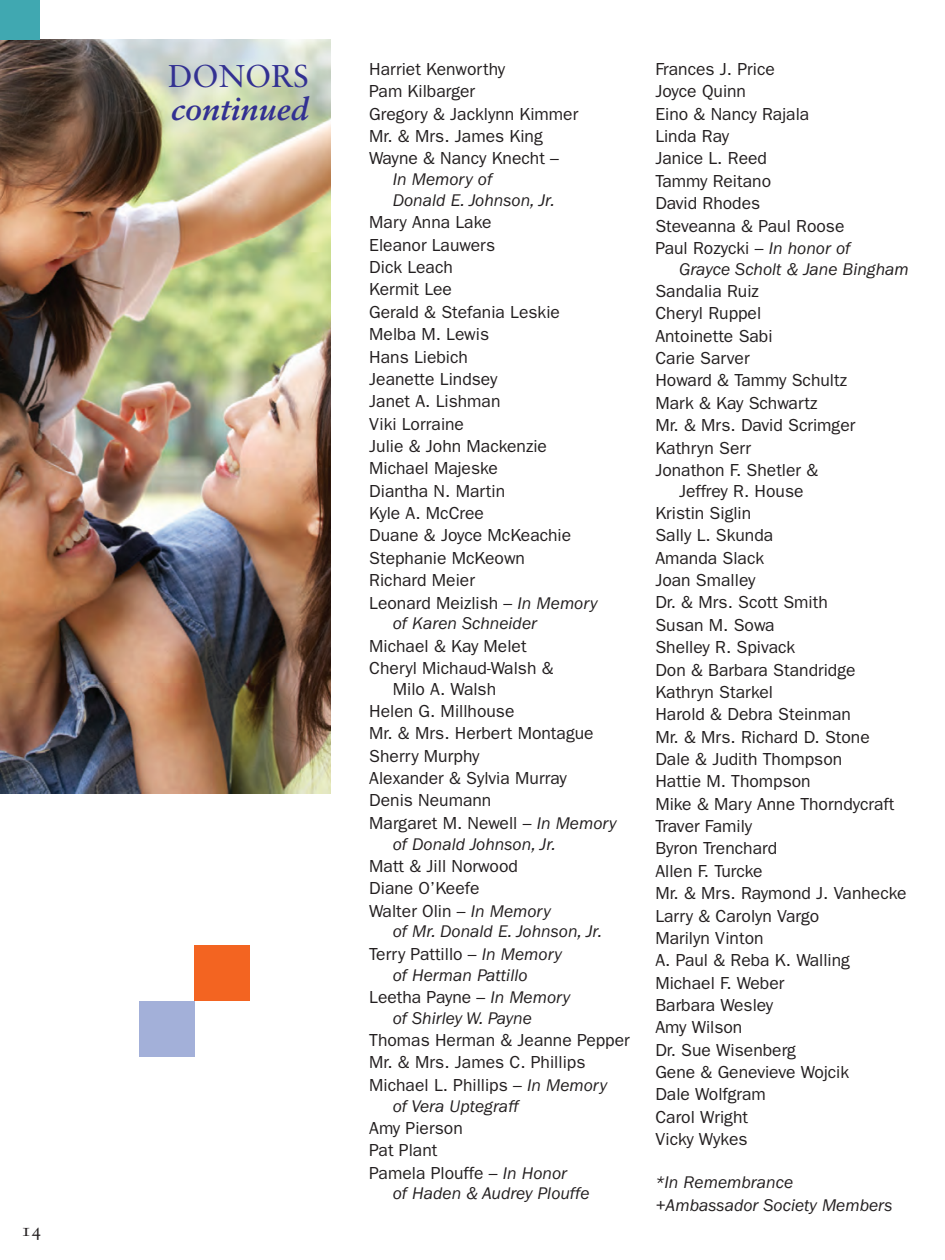
<style>
.page{position:relative;width:945px;height:1260px;background:#fff}
.page>*{position:absolute;margin:0;border:0;box-sizing:border-box;transform-origin:0 0}
.Donor_Header{font:italic 700 31.5px "Sabon LT Std";color:#323092}
.Donor_Header-2{font:31.5px "Sabon LT Std";color:#323092}
.Subhead{font:18.38px "Sabon LT Std";color:#231f20}
.Donor_Body{font:17.5px/20.8px "ITC Franklin Gothic Std";color:#231f20}
.Donor_Body-2{font:italic 17.5px/20.8px "ITC Franklin Gothic Std";color:#231f20}
.s1{font-style:normal}
</style>
<div class="page">
<img style="left:0;top:39px;width:331px;height:755px">
<div style="left:0;top:0;width:39px;height:39px;background:#40a8b1"></div>
<div style="left:194px;top:946px;width:55px;height:55px;background:#f36421"></div>
<div style="left:139px;top:1001px;width:55px;height:55px;background:#a3b0d9"></div>
<p class="Subhead" style="left:21px;top:1218px;width:22px">14</p>
<p class="Donor_Header-2" style="left:168px;top:57px;width:142px">DONORS</p>
<p class="Donor_Header" style="left:171px;top:90px;width:139px">continued</p>
<p class="Donor_Body" style="left:369px;top:59px;width:137px">Harriet Kenworthy</p>
<p class="Donor_Body" style="left:369px;top:81px;width:107px">Pam Kilbarger</p>
<p class="Donor_Body" style="left:369px;top:104px;width:211px">Gregory &amp; Jacklynn Kimmer</p>
<p class="Donor_Body" style="left:369px;top:126px;width:175px">Mr. &amp; Mrs. James King</p>
<p class="Donor_Body-2" style="left:393px;top:148px;width:168px;text-indent:-24px"><span class="s1">Wayne &amp; Nancy Knecht –<br></span>In Memory of<br>Donald E. Johnson, Jr.</p>
<p class="Donor_Body" style="left:369px;top:212px;width:124px">Mary Anna Lake</p>
<p class="Donor_Body" style="left:369px;top:234px;width:127px">Eleanor Lauwers</p>
<p class="Donor_Body" style="left:369px;top:257px;width:85px">Dick Leach</p>
<p class="Donor_Body" style="left:369px;top:279px;width:84px">Kermit Lee</p>
<p class="Donor_Body" style="left:369px;top:302px;width:192px">Gerald &amp; Stefania Leskie</p>
<p class="Donor_Body" style="left:369px;top:324px;width:121px">Melba M. Lewis</p>
<p class="Donor_Body" style="left:369px;top:346px;width:100px">Hans Liebich</p>
<p class="Donor_Body" style="left:369px;top:369px;width:130px">Jeanette Lindsey</p>
<p class="Donor_Body" style="left:369px;top:391px;width:133px">Janet A. Lishman</p>
<p class="Donor_Body" style="left:369px;top:413px;width:96px">Viki Lorraine</p>
<p class="Donor_Body" style="left:369px;top:436px;width:179px">Julie &amp; John Mackenzie</p>
<p class="Donor_Body" style="left:369px;top:458px;width:130px">Michael Majeske</p>
<p class="Donor_Body" style="left:369px;top:481px;width:137px">Diantha N. Martin</p>
<p class="Donor_Body" style="left:369px;top:503px;width:116px">Kyle A. McCree</p>
<p class="Donor_Body" style="left:369px;top:525px;width:204px">Duane &amp; Joyce McKeachie</p>
<p class="Donor_Body" style="left:369px;top:548px;width:157px">Stephanie McKeown</p>
<p class="Donor_Body" style="left:369px;top:570px;width:107px">Richard Meier</p>
<p class="Donor_Body-2" style="left:393px;top:593px;width:206px;text-indent:-24px"><span class="s1">Leonard Meizlish –</span> In Memory of Karen Schneider</p>
<p class="Donor_Body" style="left:369px;top:635px;width:159px">Michael &amp; Kay Melet</p>
<p class="Donor_Body" style="left:393px;top:658px;width:162px;text-indent:-24px">Cheryl Michaud-Walsh &amp;<br>Milo A. Walsh</p>
<p class="Donor_Body" style="left:369px;top:701px;width:147px">Helen G. Millhouse</p>
<p class="Donor_Body" style="left:369px;top:723px;width:226px">Mr. &amp; Mrs. Herbert Montague</p>
<p class="Donor_Body" style="left:369px;top:746px;width:112px">Sherry Murphy</p>
<p class="Donor_Body" style="left:369px;top:768px;width:199px">Alexander &amp; Sylvia Murray</p>
<p class="Donor_Body" style="left:369px;top:790px;width:124px">Denis Neumann</p>
<p class="Donor_Body-2" style="left:393px;top:813px;width:225px;text-indent:-24px"><span class="s1">Margaret M. Newell –</span> In Memory of Donald Johnson, Jr.</p>
<p class="Donor_Body" style="left:369px;top:856px;width:150px">Matt &amp; Jill Norwood</p>
<p class="Donor_Body" style="left:369px;top:878px;width:112px">Diane O’Keefe</p>
<p class="Donor_Body-2" style="left:393px;top:901px;width:211px;text-indent:-24px"><span class="s1">Walter Olin –</span> In Memory<br>of Mr. Donald E. Johnson, Jr.</p>
<p class="Donor_Body-2" style="left:393px;top:944px;width:171px;text-indent:-24px"><span class="s1">Terry Pattillo –</span> In Memory of Herman Pattillo</p>
<p class="Donor_Body-2" style="left:393px;top:987px;width:179px;text-indent:-24px"><span class="s1">Leetha Payne –</span> In Memory of Shirley W. Payne</p>
<p class="Donor_Body" style="left:369px;top:1030px;width:262px">Thomas Herman &amp; Jeanne Pepper</p>
<p class="Donor_Body" style="left:369px;top:1052px;width:218px">Mr. &amp; Mrs. James C. Phillips</p>
<p class="Donor_Body-2" style="left:393px;top:1075px;width:216px;text-indent:-24px"><span class="s1">Michael L. Phillips –</span> In Memory of Vera Uptegraff</p>
<p class="Donor_Body" style="left:369px;top:1118px;width:95px">Amy Pierson</p>
<p class="Donor_Body" style="left:369px;top:1140px;width:70px">Pat Plant</p>
<p class="Donor_Body-2" style="left:393px;top:1163px;width:198px;text-indent:-24px"><span class="s1">Pamela Plouffe –</span> In Honor<br>of Haden &amp; Audrey Plouffe</p>
<p class="Donor_Body" style="left:655px;top:59px;width:121px">Frances J. Price</p>
<p class="Donor_Body" style="left:655px;top:81px;width:92px">Joyce Quinn</p>
<p class="Donor_Body" style="left:655px;top:104px;width:155px">Eino &amp; Nancy Rajala</p>
<p class="Donor_Body" style="left:655px;top:126px;width:75px">Linda Ray</p>
<p class="Donor_Body" style="left:655px;top:148px;width:113px">Janice L. Reed</p>
<p class="Donor_Body" style="left:655px;top:171px;width:117px">Tammy Reitano</p>
<p class="Donor_Body" style="left:655px;top:193px;width:106px">David Rhodes</p>
<p class="Donor_Body" style="left:655px;top:215px;width:191px">Steveanna &amp; Paul Roose</p>
<p class="Donor_Body-2" style="left:679px;top:238px;width:231px;text-indent:-24px"><span class="s1">Paul Rozycki –</span> In honor of<br>Grayce Scholt &amp; Jane Bingham</p>
<p class="Donor_Body" style="left:655px;top:281px;width:105px">Sandalia Ruiz</p>
<p class="Donor_Body" style="left:655px;top:303px;width:107px">Cheryl Ruppel</p>
<p class="Donor_Body" style="left:655px;top:325px;width:119px">Antoinette Sabi</p>
<p class="Donor_Body" style="left:655px;top:348px;width:96px">Carie Sarver</p>
<p class="Donor_Body" style="left:655px;top:370px;width:193px">Howard &amp; Tammy Schultz</p>
<p class="Donor_Body" style="left:655px;top:393px;width:164px">Mark &amp; Kay Schwartz</p>
<p class="Donor_Body" style="left:655px;top:415px;width:202px">Mr. &amp; Mrs. David Scrimger</p>
<p class="Donor_Body" style="left:655px;top:437px;width:97px">Kathryn Serr</p>
<p class="Donor_Body" style="left:655px;top:460px;width:165px;text-align:center">Jonathon F. Shetler &amp;<br>Jeffrey R. House</p>
<p class="Donor_Body" style="left:655px;top:503px;width:97px">Kristin Siglin</p>
<p class="Donor_Body" style="left:655px;top:525px;width:119px">Sally L. Skunda</p>
<p class="Donor_Body" style="left:655px;top:547px;width:110px">Amanda Slack</p>
<p class="Donor_Body" style="left:655px;top:570px;width:102px">Joan Smalley</p>
<p class="Donor_Body" style="left:655px;top:592px;width:174px">Dr. &amp; Mrs. Scott Smith</p>
<p class="Donor_Body" style="left:655px;top:615px;width:121px">Susan M. Sowa</p>
<p class="Donor_Body" style="left:655px;top:637px;width:141px">Shelley R. Spivack</p>
<p class="Donor_Body" style="left:655px;top:659px;width:202px">Don &amp; Barbara Standridge</p>
<p class="Donor_Body" style="left:655px;top:682px;width:119px">Kathryn Starkel</p>
<p class="Donor_Body" style="left:655px;top:704px;width:197px">Harold &amp; Debra Steinman</p>
<p class="Donor_Body" style="left:655px;top:726px;width:216px">Mr. &amp; Mrs. Richard D. Stone</p>
<p class="Donor_Body" style="left:655px;top:749px;width:188px">Dale &amp; Judith Thompson</p>
<p class="Donor_Body" style="left:655px;top:771px;width:157px">Hattie M. Thompson</p>
<p class="Donor_Body" style="left:655px;top:794px;width:241px">Mike &amp; Mary Anne Thorndycraft</p>
<p class="Donor_Body" style="left:655px;top:816px;width:98px">Traver Family</p>
<p class="Donor_Body" style="left:655px;top:838px;width:123px">Byron Trenchard</p>
<p class="Donor_Body" style="left:655px;top:861px;width:109px">Allen F. Turcke</p>
<p class="Donor_Body" style="left:655px;top:883px;width:253px">Mr. &amp; Mrs. Raymond J. Vanhecke</p>
<p class="Donor_Body" style="left:655px;top:905px;width:166px">Larry &amp; Carolyn Vargo</p>
<p class="Donor_Body" style="left:655px;top:928px;width:110px">Marilyn Vinton</p>
<p class="Donor_Body" style="left:655px;top:950px;width:196px">A. Paul &amp; Reba K. Walling</p>
<p class="Donor_Body" style="left:655px;top:972px;width:131px">Michael F. Weber</p>
<p class="Donor_Body" style="left:655px;top:995px;width:119px">Barbara Wesley</p>
<p class="Donor_Body" style="left:655px;top:1017px;width:89px">Amy Wilson</p>
<p class="Donor_Body" style="left:655px;top:1040px;width:142px">Dr. Sue Wisenberg</p>
<p class="Donor_Body" style="left:655px;top:1062px;width:195px">Gene &amp; Genevieve Wojcik</p>
<p class="Donor_Body" style="left:655px;top:1084px;width:112px">Dale Wolfgram</p>
<p class="Donor_Body" style="left:655px;top:1107px;width:94px">Carol Wright</p>
<p class="Donor_Body" style="left:655px;top:1129px;width:94px">Vicky Wykes</p>
<p class="Donor_Body-2" style="left:655px;top:1172px;width:139px">*In Remembrance</p>
<p class="Donor_Body-2" style="left:655px;top:1195px;width:239px">+Ambassador Society Members</p>
</div>
